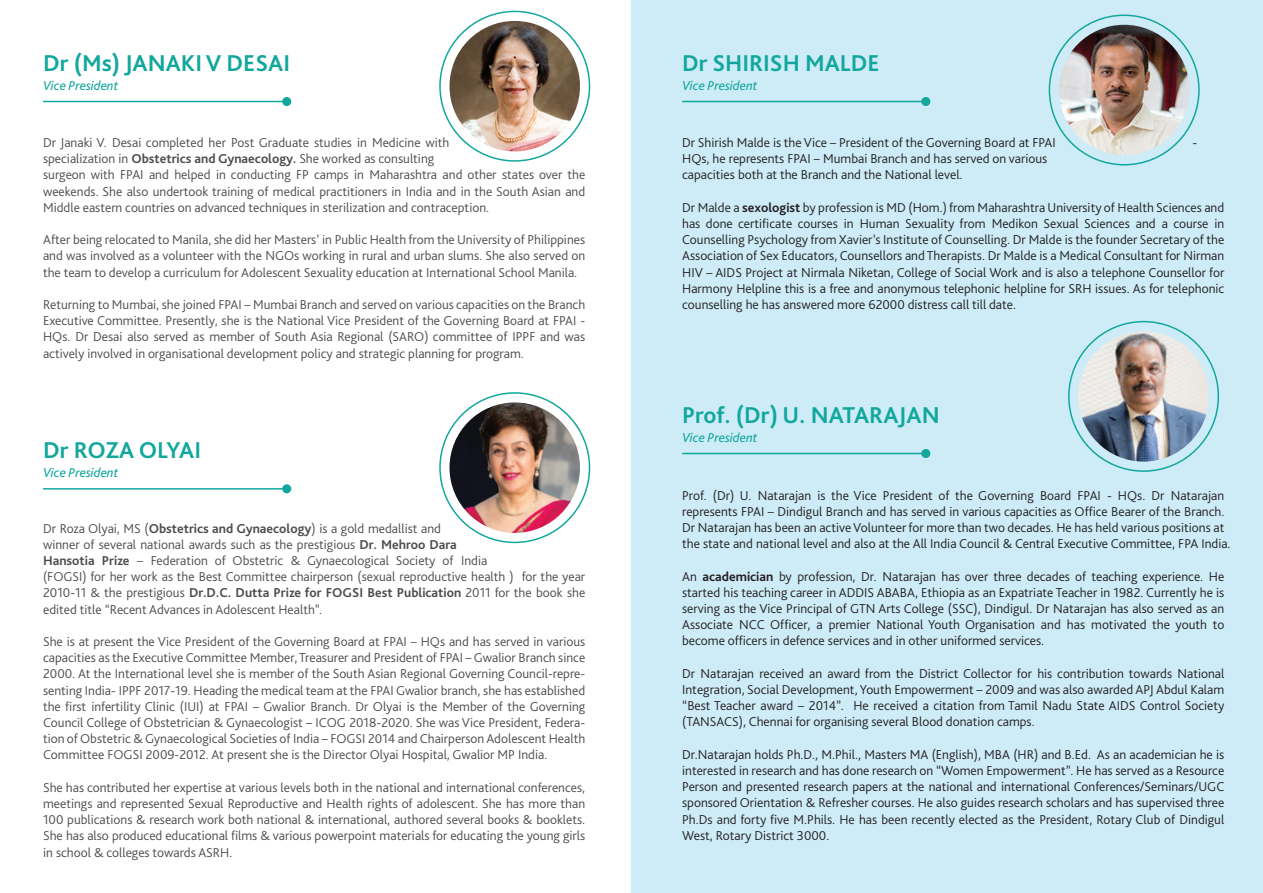
<style>
.page{position:relative;width:1263px;height:893px;background:#fff}
.page>*{position:absolute;margin:0;border:0;box-sizing:border-box;transform-origin:0 0}
.t1{font:700 24px "Bliss Pro";color:#12a79d}
.t2{font:300 13.5px/16.2px "Bliss Pro";color:#4b4c4d;text-align:justify}
.t3{font:300 13.5px/16.2px "Bliss Pro";color:#231f20;text-align:justify}
.t4{font:italic 13.5px "Bliss Pro";color:#12a79d}
.s1{font-weight:700}
</style>
<div class="page">
<img style="left:449px;top:21px;width:131px;height:130px;border-radius:65px">
<hr style="left:43px;top:101px;width:244px;height:1px;background:#12a79d">
<div style="left:282px;top:97px;width:9px;height:9px;background:#12a79d;border-radius:50%"></div>
<img style="left:449px;top:402px;width:131px;height:131px;border-radius:65px">
<hr style="left:43px;top:488px;width:244px;height:2px;background:#12a79d">
<div style="left:282px;top:484px;width:9px;height:9px;background:#12a79d;border-radius:50%"></div>
<div style="left:631px;top:0;width:632px;height:893px;background:#ceecf8"></div>
<img style="left:1059px;top:25px;width:130px;height:130px;border-radius:65px">
<hr style="left:682px;top:101px;width:244px;height:1px;background:#12a79d">
<div style="left:921px;top:97px;width:9px;height:9px;background:#12a79d;border-radius:50%"></div>
<img style="left:1078px;top:331px;width:131px;height:131px;border-radius:65px">
<hr style="left:682px;top:453px;width:244px;height:1px;background:#12a79d">
<div style="left:921px;top:449px;width:9px;height:9px;background:#12a79d;border-radius:50%"></div>
<h1 class="t1" style="left:43px;top:48px;width:248px">Dr (Ms) JANAKI V DESAI</h1>
<p class="t4" style="left:43px;top:77px;width:77px">Vice President</p>
<p class="t2" style="left:43px;top:134px;width:544px;text-align:left">Dr Janaki V. Desai completed her Post Graduate studies in Medicine with<br>specialization in <span class="s1">Obstetrics and Gynaecology.</span> She worked as consulting<br>surgeon with FPAI and helped in conducting FP camps in Maharashtra and other states over the weekends. She also undertook training of medical practitioners in India and in the South Asian and Middle eastern countries on advanced techniques in sterilization and contraception.</p>
<p class="t2" style="left:43px;top:231px;width:544px">After being relocated to Manila, she did her Masters’ in Public Health from the University of Philippines and was involved as a volunteer with the NGOs working in rural and urban slums. She also served on the team to develop a curriculum for Adolescent Sexuality education at International School Manila.</p>
<p class="t2" style="left:43px;top:296px;width:544px">Returning to Mumbai, she joined FPAI – Mumbai Branch and served on various capacities on the Branch Executive Committee. Presently, she is the National Vice President of the Governing Board at FPAI - HQs. Dr Desai also served as member of South Asia Regional (SARO) committee of IPPF and was actively involved in organisational development policy and strategic planning for program.</p>
<h1 class="t1" style="left:43px;top:435px;width:160px">Dr ROZA OLYAI</h1>
<p class="t4" style="left:43px;top:464px;width:77px">Vice President</p>
<p class="t2" style="left:43px;top:520px;width:544px;text-align:left">Dr Roza Olyai, MS (<span class="s1">Obstetrics and Gynaecology</span>) is a gold medallist and<br>winner of several national awards such as the prestigious <span class="s1">Dr. Mehroo Dara<br>Hansotia Prize</span> – Federation of Obstetric &amp; Gynaecological Society of India<br>(FOGSI) for her work as the Best Committee chairperson (sexual reproductive health ) for the year 2010-11 &amp; the prestigious <span class="s1">Dr.D.C. Dutta Prize for FOGSI Best Publication</span> 2011 for the book she edited title “Recent Advances in Adolescent Health”.</p>
<p class="t2" style="left:43px;top:633px;width:544px">She is at present the Vice President of the Governing Board at FPAI – HQs and has served in various capacities as the Executive Committee Member, Treasurer and President of FPAI – Gwalior Branch since 2000. At the International level she is member of the South Asian Regional Governing Council-repre&shy;senting India- IPPF 2017-19. Heading the medical team at the FPAI Gwalior branch, she has established the first infertility Clinic (IUI) at FPAI – Gwalior Branch. Dr Olyai is the Member of the Governing Council College of Obstetrician &amp; Gynaecologist – ICOG 2018-2020. She was Vice President, Federa&shy;tion of Obstetric &amp; Gynaecological Societies of India – FOGSI 2014 and Chairperson Adolescent Health Committee FOGSI 2009-2012. At present she is the Director Olyai Hospital, Gwalior MP India.</p>
<p class="t2" style="left:43px;top:779px;width:544px">She has contributed her expertise at various levels both in the national and international conferences, meetings and represented Sexual Reproductive and Health rights of adolescent. She has more than 100 publications &amp; research work both national &amp; international, authored several books &amp; booklets.<br>She has also produced educational films &amp; various powerpoint materials for educating the young girls in school &amp; colleges towards ASRH.</p>
<h1 class="t1" style="left:682px;top:48px;width:199px">Dr SHIRISH MALDE</h1>
<p class="t4" style="left:682px;top:77px;width:77px">Vice President</p>
<p class="t3" style="left:682px;top:134px;width:375px">Dr Shirish Malde is the Vice – President of the Governing Board at FPAI</p>
<p class="t3" style="left:1192px;top:134px;width:6px">-</p>
<p class="t3" style="left:682px;top:150px;width:367px">HQs, he represents FPAI – Mumbai Branch and has served on various capacities both at the Branch and the National level.</p>
<p class="t3" style="left:682px;top:199px;width:544px">Dr Malde a <span class="s1">sexologist</span> by profession is MD (Hom.) from Maharashtra University of Health Sciences and has done certificate courses in Human Sexuality from Medikon Sexual Sciences and a course in Counselling Psychology from Xavier’s Institute of Counselling. Dr Malde is the founder Secretary of the Association of Sex Educators, Counsellors and Therapists. Dr Malde is a Medical Consultant for Nirman HIV – AIDS Project at Nirmala Niketan, College of Social Work and is also a telephone Counsellor for Harmony Helpline this is a free and anonymous telephonic helpline for SRH issues. As for telephonic counselling he has answered more 62000 distress call till date.</p>
<h1 class="t1" style="left:682px;top:400px;width:259px">Prof. (Dr) U. NATARAJAN</h1>
<p class="t4" style="left:682px;top:429px;width:77px">Vice President</p>
<p class="t3" style="left:682px;top:487px;width:550px;text-align:left">Prof. (Dr) U. Natarajan is the Vice President of the Governing Board FPAI - HQs. Dr Natarajan represents FPAI – Dindigul Branch and has served in various capacities as Office Bearer of the Branch.<br>Dr Natarajan has been an active Volunteer for more than two decades. He has held various positions at the state and national level and also at the All India Council &amp; Central Executive Committee, FPA India.</p>
<p class="t3" style="left:682px;top:568px;width:544px">An <span class="s1">academician</span> by profession, Dr. Natarajan has over three decades of teaching experience. He started his teaching career in ADDIS ABABA, Ethiopia as an Expatriate Teacher in 1982. Currently he is serving as the Vice Principal of GTN Arts College (SSC), Dindigul. Dr Natarajan has also served as an Associate NCC Officer, a premier National Youth Organisation and has motivated the youth to become officers in defence services and in other uniformed services.</p>
<p class="t3" style="left:682px;top:665px;width:544px">Dr Natarajan received an award from the District Collector for his contribution towards National Integration, Social Development, Youth Empowerment – 2009 and was also awarded APJ Abdul Kalam “Best Teacher award – 2014”. He received a citation from Tamil Nadu State AIDS Control Society (TANSACS), Chennai for organising several Blood donation camps.</p>
<p class="t3" style="left:682px;top:746px;width:544px">Dr.Natarajan holds Ph.D., M.Phil., Masters MA (English), MBA (HR) and B.Ed. As an academician he is interested in research and has done research on “Women Empowerment”. He has served as a Resource Person and presented research papers at the national and international Conferences/Seminars/UGC sponsored Orientation &amp; Refresher courses. He also guides research scholars and has supervised three Ph.Ds and forty five M.Phils. He has been recently elected as the President, Rotary Club of Dindigul West, Rotary District 3000.</p>
</div>
